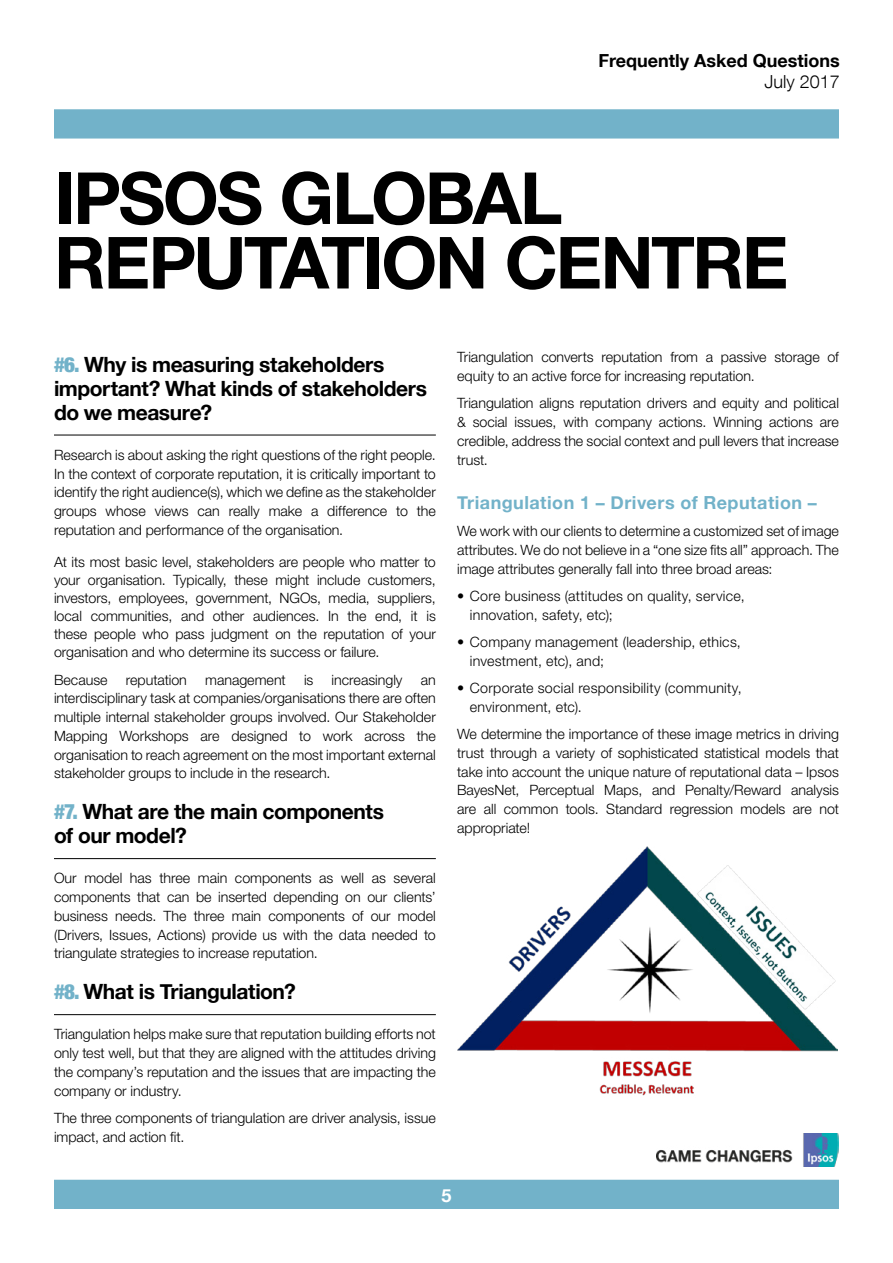
<style>
.page{position:relative;width:893px;height:1263px;background:#fff}
.page>*{position:absolute;margin:0;border:0;box-sizing:border-box;transform-origin:0 0}
.t1{font:700 72px/64.5px "Helvetica Neue LT Com";letter-spacing:-.035em;color:#000}
.SH1_BlackBold_Underl{font:700 21px/24px "Helvetica Neue";letter-spacing:-.02em;color:#000}
.SH2{font:700 18px "Helvetica Neue";letter-spacing:.025em;color:#72b2c9}
.t2{font:700 18px "Helvetica Neue LT Com";color:#000}
.t3{font:300 18px "Helvetica Neue LT Com";color:#000}
.t4{font:700 18px "Helvetica Neue";color:#fff}
.Body{font:300 14.25px/18.8px "Helvetica Neue LT";color:#000;text-align:justify}
.Body-2{font:300 14.25px/18.8px "Helvetica Neue LT";letter-spacing:.02em;color:#000}
.s1{font-weight:900;font-stretch:condensed;color:#72b2c9}
</style>
<div class="page">
<div style="left:54px;top:1180px;width:785px;height:29px;background:#72b2c9"></div>
<div style="left:54px;top:109px;width:785px;height:30px;background:#72b2c9;border:2px solid #72b2c9"></div>
<img style="left:657px;top:1134px;width:182px;height:32px">
<hr style="left:54px;top:435px;width:382px;height:1px;background:#000">
<hr style="left:54px;top:858px;width:382px;height:1px;background:#000">
<hr style="left:54px;top:1014px;width:382px;height:1px;background:#000">
<img style="left:458px;top:846px;width:380px;height:250px">
<p class="t2" style="left:598px;top:49px;width:243px">Frequently Asked Questions</p>
<p class="t3" style="left:764px;top:71px;width:77px">July 2017</p>
<h1 class="t1" style="left:54px;top:164px;width:736px">IPSOS GLOBAL<br>REPUTATION CENTRE</h1>
<p class="SH1_BlackBold_Underl" style="left:54px;top:353px;width:375px"><span class="s1">#6.</span> Why is measuring stakeholders important? What kinds of stakeholders do we measure?</p>
<p class="Body" style="left:54px;top:445px;width:383px">Research is about asking the right questions of the right people.<br>In the context of corporate reputation, it is critically important to identify the right audience(s), which we define as the stakeholder groups whose views can really make a difference to the reputation and performance of the organisation.</p>
<p class="Body" style="left:54px;top:553px;width:383px;line-height:18px">At its most basic level, stakeholders are people who matter to your organisation. Typically, these might include customers, investors, employees, government, NGOs, media, suppliers, local communities, and other audiences. In the end, it is these people who pass judgment on the reputation of your organisation and who determine its success or failure.</p>
<p class="Body" style="left:54px;top:670px;width:55px">Because</p>
<p class="Body" style="left:126px;top:670px;width:63px">reputation</p>
<p class="Body" style="left:205px;top:670px;width:82px">management</p>
<p class="Body" style="left:304px;top:670px;width:11px">is</p>
<p class="Body" style="left:332px;top:670px;width:72px">increasingly</p>
<p class="Body" style="left:54px;top:670px;width:383px;text-indent:367px">an interdisciplinary task at companies/organisations there are often multiple internal stakeholder groups involved. Our Stakeholder Mapping Workshops are designed to work across the organisation to reach agreement on the most important external stakeholder groups to include in the research.</p>
<p class="SH1_BlackBold_Underl" style="left:54px;top:800px;width:331px"><span class="s1">#7.</span> What are the main components of our model?</p>
<p class="Body" style="left:54px;top:869px;width:383px">Our model has three main components as well as several components that can be inserted depending on our clients’ business needs. The three main components of our model (Drivers, Issues, Actions) provide us with the data needed to triangulate strategies to increase reputation.</p>
<p class="SH1_BlackBold_Underl" style="left:54px;top:980px;width:243px"><span class="s1">#8.</span> What is Triangulation?</p>
<p class="Body" style="left:54px;top:1025px;width:383px">Triangulation helps make sure that reputation building efforts not only test well, but that they are aligned with the attitudes driving the company’s reputation and the issues that are impacting the company or industry.</p>
<p class="Body" style="left:54px;top:1108px;width:383px">The three components of triangulation are driver analysis, issue impact, and action fit.</p>
<p class="Body" style="left:457px;top:348px;width:383px">Triangulation converts reputation from a passive storage of equity to an active force for increasing reputation.</p>
<p class="Body" style="left:457px;top:394px;width:383px">Triangulation aligns reputation drivers and equity and political &amp; social issues, with company actions. Winning actions are credible, address the social context and pull levers that increase trust.</p>
<p class="SH2" style="left:457px;top:488px;width:361px">Triangulation 1 – Drivers of Reputation –</p>
<p class="Body" style="left:457px;top:521px;width:383px">We work with our clients to determine a customized set of image attributes. We do not believe in a “one size fits all” approach. The image attributes generally fall into three broad areas:</p>
<p class="Body-2" style="left:470px;top:586px;width:276px;text-indent:-13px">• Core business (attitudes on quality, service, innovation, safety, etc);</p>
<p class="Body-2" style="left:470px;top:632px;width:272px;text-indent:-13px">• Company management (leadership, ethics, investment, etc), and;</p>
<p class="Body-2" style="left:470px;top:678px;width:273px;text-indent:-13px">• Corporate social responsibility (community, environment, etc).</p>
<p class="Body" style="left:457px;top:724px;width:383px">We determine the importance of these image metrics in driving trust through a variety of sophisticated statistical models that take into account the unique nature of reputational data – Ipsos BayesNet, Perceptual Maps, and Penalty/Reward analysis are all common tools. Standard regression models are not appropriate!</p>
<p class="t4" style="left:441px;top:1182px;width:12px">5</p>
</div>
